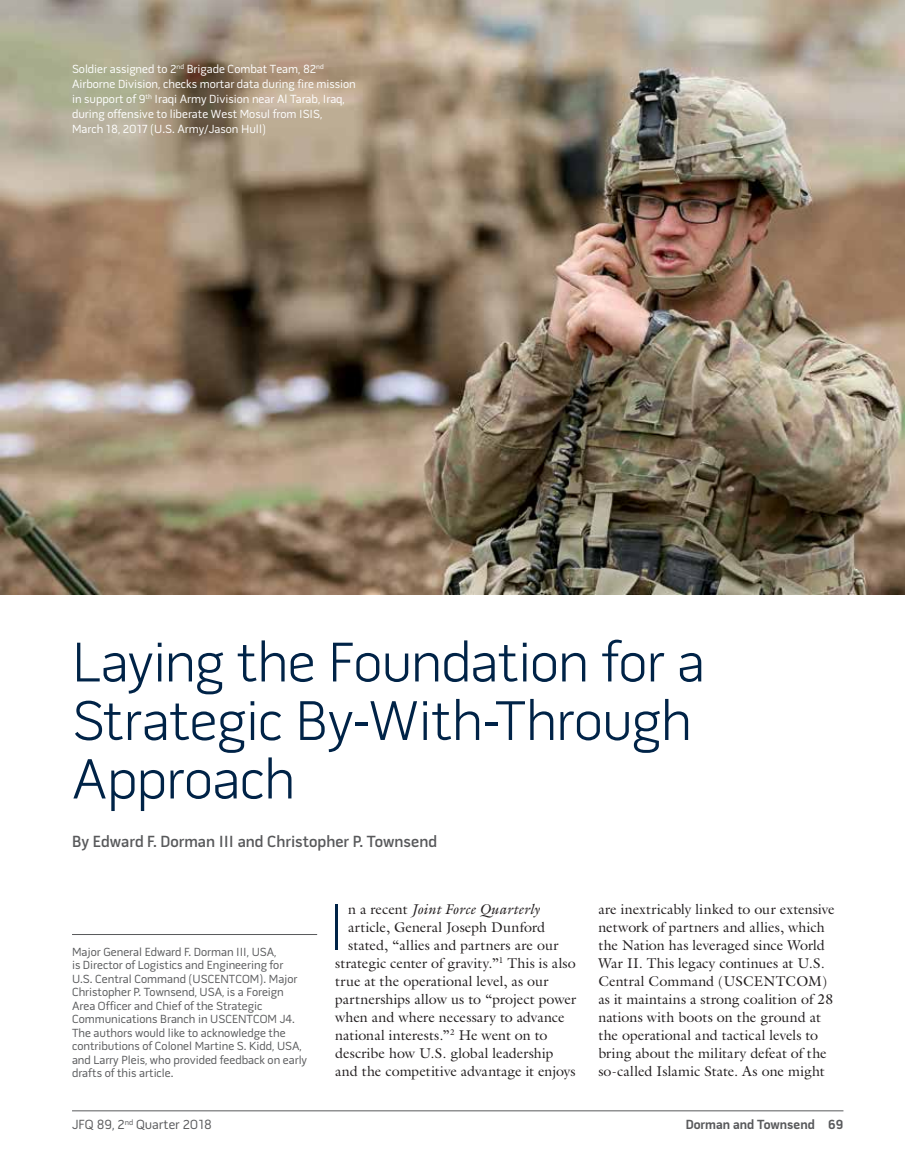
<style>
.page{position:relative;width:905px;height:1175px;background:#fff}
.page>*{position:absolute;margin:0;border:0;box-sizing:border-box;transform-origin:0 0}
.t1{font:100 67.2px "Pill Gothic 600 mg";color:#002347}
.t2{font:300 57px/58.5px "Pill Gothic 600 mg";letter-spacing:-.015em;color:#002347}
.t3{font:600 16.5px "Pill Gothic 600 mg";color:#58595b}
.t4{font:14.25px/18px "Galliard Std";color:#231f20}
.t5{font:italic 14.25px "Galliard Std";letter-spacing:.005em;color:#231f20}
.t6{font:13.5px "Pill Gothic 600 mg";color:#58595b}
.t7{font:700 13.5px "Pill Gothic 600 mg";color:#58595b}
.t8{font:12px/13.5px "Pill Gothic 600 mg";color:#58595b}
.t9{font:12px/15px "Pill Gothic 600 mg";color:#fff}
.s1{font-style:normal}
</style>
<div class="page">
<hr style="left:72px;top:1110px;width:771px;height:1px;background:#58595b">
<hr style="left:72px;top:934px;width:245px;height:1px;background:#58595b">
<img style="left:0;top:0;width:904px;height:594px">
<p class="t9" style="left:72px;top:62px;width:285px">Soldier assigned to 2<sup>nd</sup> Brigade Combat Team, 82<sup>nd </sup>Airborne Division, checks mortar data during fire mission in support of 9<sup>th</sup> Iraqi Army Division near Al Tarab, Iraq, during offensive to liberate West Mosul from ISIS, March 18, 2017 (U.S. Army/Jason Hull)</p>
<h2 class="t2" style="left:72px;top:638px;width:634px">Laying the Foundation for a<br>Strategic By-With-Through<br>Approach</h2>
<p class="t3" style="left:72px;top:834px;width:366px">By Edward F. Dorman III and Christopher P. Townsend</p>
<p class="t8" style="left:72px;top:946px;width:237px">Major General Edward F. Dorman III, USA,<br>is Director of Logistics and Engineering for<br>U.S. Central Command (USCENTCOM). Major Christopher P. Townsend, USA, is a Foreign Area Officer and Chief of the Strategic Communications Branch in USCENTCOM J4.<br>The authors would like to acknowledge the contributions of Colonel Martine S. Kidd, USA, and Larry Pleis, who provided feedback on early drafts of this article.</p>
<h1 class="t1" style="left:327px;top:900px;width:20px">I</h1>
<p class="t5" style="left:348px;top:900px;width:192px"><span class="s1">n a recent</span> Joint Force Quarterly</p>
<p class="t4" style="left:348px;top:917px;width:198px">article, General Joseph Dunford</p>
<p class="t4" style="left:348px;top:935px;width:212px">stated, “allies and partners are our</p>
<p class="t4" style="left:335px;top:953px;width:242px">strategic center of gravity.”<sup>1</sup> This is also</p>
<p class="t4" style="left:335px;top:971px;width:215px">true at the operational level, as our</p>
<p class="t4" style="left:335px;top:989px;width:242px">partnerships allow us to “project power</p>
<p class="t4" style="left:335px;top:1007px;width:231px">when and where necessary to advance</p>
<p class="t4" style="left:335px;top:1025px;width:214px">national interests.”<sup>2</sup> He went on to</p>
<p class="t4" style="left:335px;top:1043px;width:220px">describe how U.S. global leadership</p>
<p class="t4" style="left:335px;top:1061px;width:242px">and the competitive advantage it enjoys</p>
<p class="t4" style="left:598px;top:899px;width:238px">are inextricably linked to our extensive network of partners and allies, which the Nation has leveraged since World War II. This legacy continues at U.S.<br>Central Command (USCENTCOM) as it maintains a strong coalition of 28 nations with boots on the ground at the operational and tactical levels to bring about the military defeat of the so-called Islamic State. As one might</p>
<p class="t6" style="left:72px;top:1119px;width:141px">JFQ 89, 2<sup>nd</sup> Quarter 2018</p>
<p class="t7" style="left:685px;top:1119px;width:159px">Dorman and Townsend 69</p>
</div>
